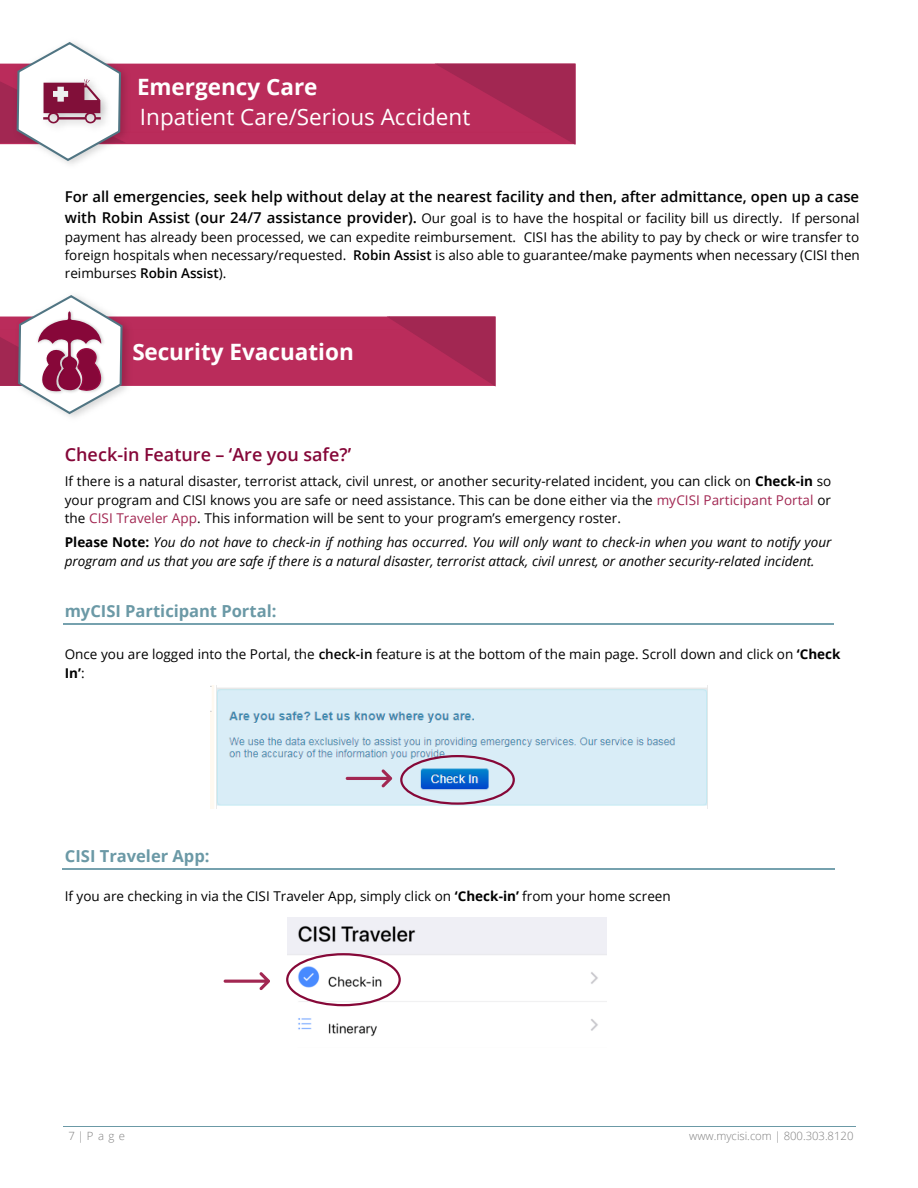
<style>
.page{position:relative;width:918px;height:1188px;background:#fff}
.page>*{position:absolute;margin:0;border:0;box-sizing:border-box;transform-origin:0 0}
.t1{font:700 22.5px "Open Sans";color:#fff}
.t2{font:22.5px "Open Sans";color:#fff}
.t3{font:600 18px "Open Sans";color:#850738}
.t4{font:700 16.5px "Open Sans";color:#6b99a6}
.t5{font:600 15px "Open Sans";color:#000}
.t6{font:13.5px/18.5px "Open Sans";color:#000;text-align:justify}
.t7{font:italic 13.5px/18.3px "Open Sans";color:#000}
.t8{font:300 11.4px "Open Sans";color:#808080}
.s1{font-weight:600;font-size:15px}
.s2{font-weight:600}
.s3{font-weight:700}
.s4{color:#a22752}
.s5{font-weight:700;font-style:normal}
</style>
<div class="page">
<hr style="left:63px;top:1126px;width:793px;height:1px;background:#6b99a6">
<hr style="left:63px;top:624px;width:771px;height:1px;background:#76a1ae">
<hr style="left:63px;top:869px;width:772px;height:1px;background:#76a1ae">
<div style="left:135px;top:64px;width:297px;height:80px;background:#ba2c5b"></div>
<div style="left:135px;top:71px;width:297px;height:66px;background:#ba2c5b"></div>
<svg style="left:432px;top:63px;width:144px;height:82px;background:#af2c58"></svg>
<img style="left:67px;top:63px;width:68px;height:101px">
<svg style="left:0;top:42px;width:129px;height:121px"></svg>
<svg style="left:0;top:295px;width:496px;height:121px"></svg>
<img style="left:211px;top:685px;width:496px;height:123px">
<svg style="left:346px;top:769px;width:46px;height:19px"></svg>
<img style="left:288px;top:917px;width:318px;height:120px">
<svg style="left:224px;top:972px;width:46px;height:18px"></svg>
<div style="left:400px;top:755px;width:115px;height:50px;border:2px solid #860838;border-radius:50%"></div>
<div style="left:286px;top:953px;width:115px;height:53px;border:2px solid #860838;border-radius:50%"></div>
<p class="t1" style="left:137px;top:70px;width:182px">Emergency Care</p>
<p class="t2" style="left:140px;top:101px;width:332px">Inpatient Care/Serious Accident</p>
<p class="t5" style="left:65px;top:186px;width:796px">For all emergencies, seek help without delay at the nearest facility and then, after admittance, open up a case</p>
<p class="t6" style="left:65px;top:208px;width:796px"><span class="s1">with Robin Assist (our 24/7 assistance provider).</span> Our goal is to have the hospital or facility bill us directly. If personal payment has already been processed, we can expedite reimbursement. CISI has the ability to pay by check or wire transfer to foreign hospitals when necessary/requested. <span class="s2">Robin Assist</span> is also able to guarantee/make payments when necessary (CISI then reimburses <span class="s2">Robin Assist</span>).</p>
<p class="t1" style="left:132px;top:336px;width:223px">Security Evacuation</p>
<h1 class="t3" style="left:65px;top:442px;width:288px">Check-in Feature – ‘Are you safe?’</h1>
<p class="t6" style="left:65px;top:472px;width:768px">If there is a natural disaster, terrorist attack, civil unrest, or another security-related incident, you can click on <span class="s3">Check-in</span> so your program and CISI knows you are safe or need assistance. This can be done either via the <span class="s4">myCISI Participant Portal</span> or the <span class="s4">CISI Traveler App</span>. This information will be sent to your program’s emergency roster.</p>
<p class="t7" style="left:65px;top:533px;width:768px"><span class="s5">Please Note:</span> You do not have to check-in if nothing has occurred. You will only want to check-in when you want to notify your program and us that you are safe if there is a natural disaster, terrorist attack, civil unrest, or another security-related incident.</p>
<p class="t4" style="left:65px;top:600px;width:213px">myCISI Participant Portal:</p>
<p class="t6" style="left:65px;top:645px;width:777px">Once you are logged into the Portal, the <span class="s2">check-in</span> feature is at the bottom of the main page. Scroll down and click on <span class="s3">‘Check<br>In’</span>:</p>
<p class="t4" style="left:65px;top:845px;width:146px">CISI Traveler App:</p>
<p class="t6" style="left:65px;top:887px;width:607px">If you are checking in via the CISI Traveler App, simply click on <span class="s3">‘Check-in’</span> from your home screen</p>
<p class="t8" style="left:69px;top:1128px;width:58px">7| Page</p>
<p class="t8" style="left:689px;top:1128px;width:166px">www.mycisi.com | 800.303.8120</p>
</div>
